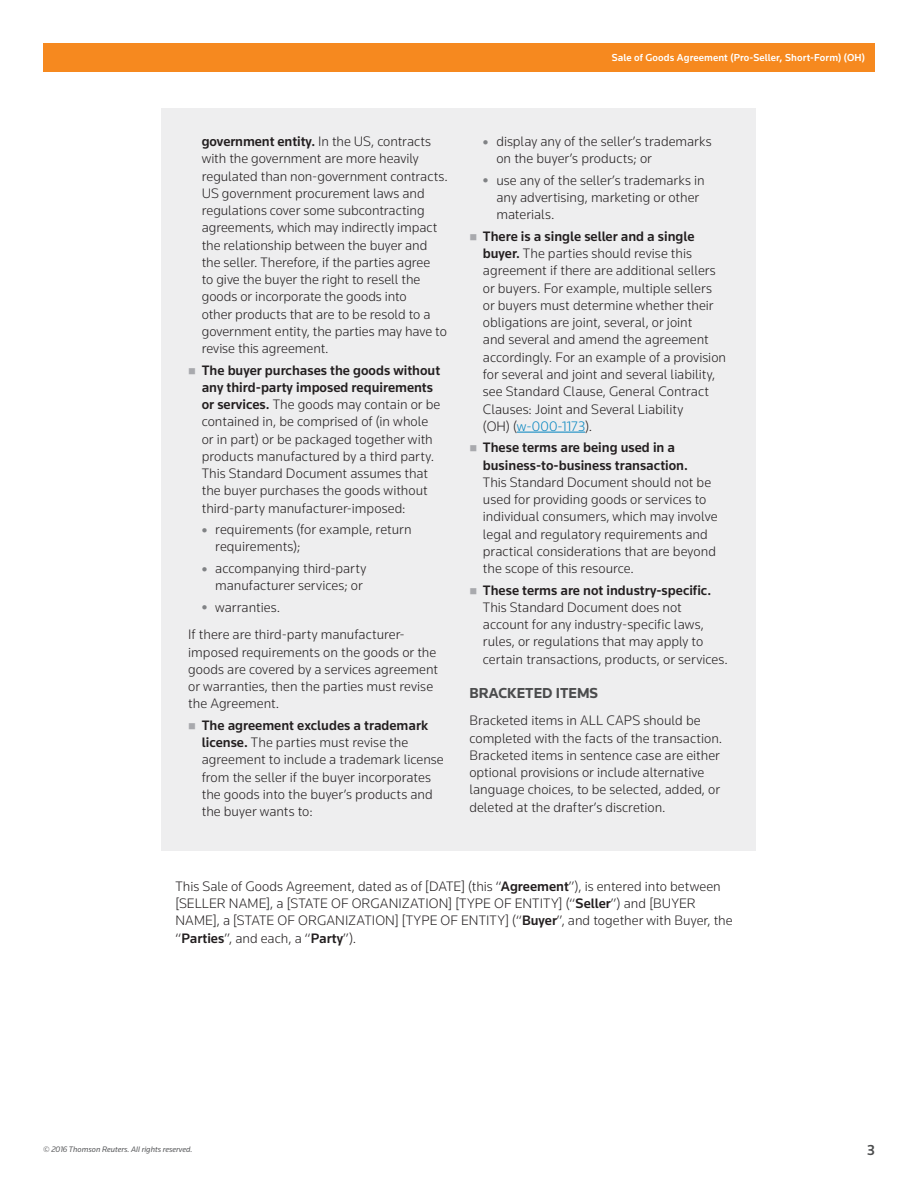
<style>
.page{position:relative;width:918px;height:1188px;background:#fff}
.page>*{position:absolute;margin:0;border:0;box-sizing:border-box;transform-origin:0 0}
.t1{font:700 15px "Knowledge";color:#4b4c4d}
.t2{font:500 15px "Knowledge";color:#4b4c4d}
.t3{font:300 14.25px/17.2px "Knowledge";color:#231f20}
.t4{font:500 14.25px/17.2px "Knowledge";color:#231f20}
.t5{font:500 10.5px "Knowledge";letter-spacing:.01em;color:#fff}
.t6{font:italic 8.25px "Knowledge";color:#57585a}
.s1{font-weight:500}
.s2{color:#0083bf}
</style>
<div class="page">
<div style="left:43px;top:43px;width:832px;height:29px;background:#f6891f"></div>
<div style="left:161px;top:108px;width:595px;height:742px;background:#eeeeef"></div>
<hr style="left:517px;top:432px;width:68px;height:1px;background:#0083bf">
<p class="t5" style="left:612px;top:51px;width:255px">Sale of Goods Agreement (Pro-Seller, Short-Form) (OH)</p>
<p class="t3" style="left:202px;top:132px;width:248px"><span class="s1">government entity.</span> In the US, contracts with the government are more heavily regulated than non-government contracts.<br>US government procurement laws and regulations cover some subcontracting agreements, which may indirectly impact the relationship between the buyer and the seller. Therefore, if the parties agree<br>to give the buyer the right to resell the goods or incorporate the goods into<br>other products that are to be resold to a government entity, the parties may have to revise this agreement.</p>
<p class="t3" style="left:202px;top:361px;width:240px"><span class="s1">The buyer purchases the goods without any third-party imposed requirements or services.</span> The goods may contain or be contained in, be comprised of (in whole or in part) or be packaged together with products manufactured by a third party.<br>This Standard Document assumes that the buyer purchases the goods without third-party manufacturer-imposed:</p>
<p class="t3" style="left:215px;top:521px;width:198px">requirements (for example, return requirements);</p>
<p class="t3" style="left:215px;top:559px;width:153px">accompanying third-party manufacturer services; or</p>
<p class="t3" style="left:188px;top:593px;width:218px;line-height:27.5px;text-indent:27px">warranties.<br>If there are third-party manufacturer-</p>
<p class="t3" style="left:188px;top:643px;width:251px">imposed requirements on the goods or the goods are covered by a services agreement or warranties, then the parties must revise the Agreement.</p>
<p class="t3" style="left:202px;top:716px;width:244px"><span class="s1">The agreement excludes a trademark license.</span> The parties must revise the agreement to include a trademark license from the seller if the buyer incorporates the goods into the buyer’s products and the buyer wants to:</p>
<p class="t3" style="left:496px;top:132px;width:217px">display any of the seller’s trademarks on the buyer’s products; or</p>
<p class="t3" style="left:496px;top:171px;width:210px">use any of the seller’s trademarks in any advertising, marketing or other materials.</p>
<p class="t3" style="left:483px;top:227px;width:245px"><span class="s1">There is a single seller and a single buyer.</span> The parties should revise this agreement if there are additional sellers or buyers. For example, multiple sellers or buyers must determine whether their obligations are joint, several, or joint<br>and several and amend the agreement accordingly. For an example of a provision for several and joint and several liability, see Standard Clause, General Contract Clauses: Joint and Several Liability<br>(OH) (<span class="s2">w-000-1173</span>).</p>
<p class="t4" style="left:483px;top:439px;width:207px">These terms are being used in a business-to-business transaction.</p>
<p class="t3" style="left:483px;top:473px;width:236px">This Standard Document should not be used for providing goods or services to individual consumers, which may involve legal and regulatory requirements and practical considerations that are beyond the scope of this resource.</p>
<p class="t4" style="left:483px;top:581px;width:230px">These terms are not industry-specific.</p>
<p class="t3" style="left:483px;top:598px;width:247px">This Standard Document does not account for any industry-specific laws, rules, or regulations that may apply to certain transactions, products, or services.</p>
<p class="t1" style="left:469px;top:684px;width:130px">BRACKETED ITEMS</p>
<p class="t3" style="left:469px;top:712px;width:254px">Bracketed items in ALL CAPS should be completed with the facts of the transaction.<br>Bracketed items in sentence case are either optional provisions or include alternative language choices, to be selected, added, or deleted at the drafter’s discretion.</p>
<p class="t3" style="left:176px;top:877px;width:559px">This Sale of Goods Agreement, dated as of [DATE] (this “<span class="s1">Agreement</span>”), is entered into between [SELLER NAME], a [STATE OF ORGANIZATION] [TYPE OF ENTITY] (“<span class="s1">Seller</span>”) and [BUYER NAME], a [STATE OF ORGANIZATION] [TYPE OF ENTITY] (“<span class="s1">Buyer</span>”, and together with Buyer, the “<span class="s1">Parties</span>”, and each, a “<span class="s1">Party</span>”).</p>
<p class="t6" style="left:43px;top:1144px;width:151px">© 2016 Thomson Reuters. All rights reserved.</p>
<p class="t2" style="left:867px;top:1141px;width:9px">3</p>
</div>
